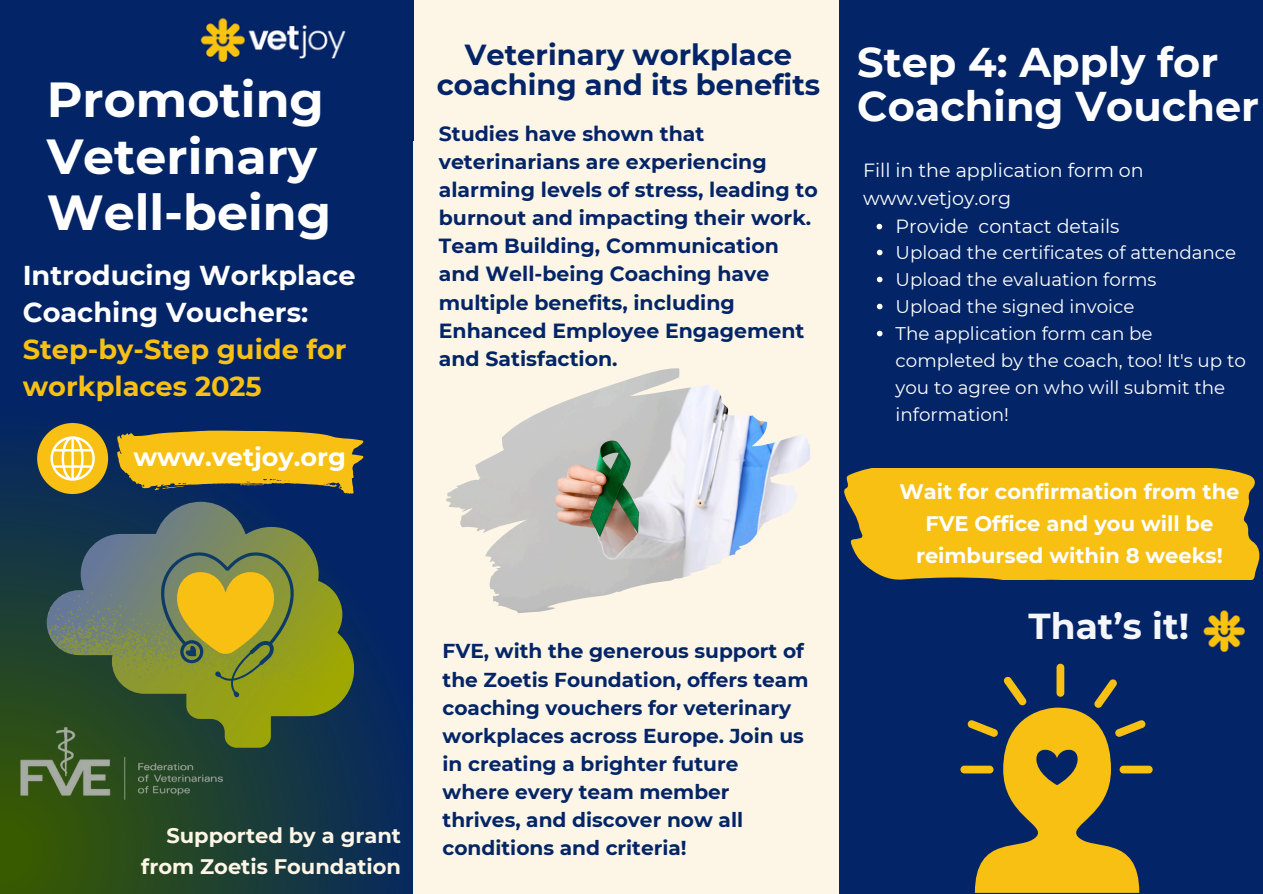
<style>
.page{position:relative;width:1263px;height:894px;background:#fff}
.page>*{position:absolute;margin:0;border:0;box-sizing:border-box;transform-origin:0 0}
.t1{font:700 49.05px/56.2px "Montserrat";color:#fff}
.t2{font:700 41.4px "Montserrat";color:#fff}
.t3{font:700 36px "Montserrat";color:#f5f6f9}
.t4{font:700 28.95px/30.3px "Montserrat";color:#032567;text-align:center}
.t5{font:700 27.3px/37.2px "Montserrat";color:#fff}
.t6{font:700 25.5px "Montserrat";color:#fff}
.t7{font:700 21px/31.5px "Montserrat";color:#fff;text-align:center}
.t8{font:700 21px/31.5px "Montserrat";color:#fdf6e6;text-align:right}
.t9{font:700 20.4px/28.2px "Montserrat";color:#032567}
.t10{font:700 20.1px/28.2px "Montserrat";color:#032567}
.t11{font:19.05px/28.2px "Montserrat";color:#fff}
.t12{font:18.3px/27px "Montserrat";color:#fff}
.s1{color:#f7c012}
</style>
<div class="page">
<div style="left:0;top:0;width:1263px;height:893px;background:#032567"></div>
<svg style="left:0;top:448px;width:403px;height:445px"></svg>
<div style="left:413px;top:0;width:425px;height:893px;background:#fdf6e6"></div>
<svg style="left:47px;top:501px;width:307px;height:225px"></svg>
<svg style="left:48px;top:592px;width:306px;height:155px;background:#5f7337"></svg>
<img style="left:446px;top:368px;width:365px;height:245px">
<div style="left:844px;top:468px;width:415px;height:111px;background:#f7c012"></div>
<div style="left:1119px;top:765px;width:34px;height:8px;background:#f7c012;border-radius:4px"></div>
<div style="left:1056px;top:663px;width:8px;height:33px;background:#f7c012;border-radius:4px"></div>
<div style="left:960px;top:765px;width:33px;height:8px;background:#f7c012;border-radius:4px"></div>
<svg style="left:967px;top:676px;width:179px;height:216px"></svg>
<svg style="left:37px;top:423px;width:71px;height:71px;background:#c4a945"></svg>
<svg style="left:117px;top:430px;width:247px;height:63px"></svg>
<img style="left:200px;top:18px;width:146px;height:44px">
<img style="left:17px;top:726px;width:211px;height:78px">
<img style="left:1203px;top:610px;width:42px;height:42px">
<svg style="left:161px;top:551px;width:133px;height:146px;background:#9f9a30"></svg>
<svg style="left:877px;top:224px;width:5px;height:5px"></svg>
<svg style="left:877px;top:249px;width:5px;height:6px"></svg>
<svg style="left:877px;top:276px;width:5px;height:6px"></svg>
<svg style="left:877px;top:303px;width:5px;height:6px"></svg>
<svg style="left:877px;top:330px;width:5px;height:6px"></svg>
<h5 class="t4" style="left:437px;top:39px;width:385px">Veterinary workplace coaching and its benefits</h5>
<p class="t9" style="left:439px;top:119px;width:380px">Studies have shown that veterinarians are experiencing alarming levels of stress, leading to burnout and impacting their work.<br>Team Building, Communication and Well-being Coaching have multiple benefits, including<br>Enhanced Employee Engagement and Satisfaction.</p>
<h5 class="t2" style="left:857px;top:37px;width:362px">Step 4: Apply for</h5>
<h1 class="t1" style="left:47px;top:71px;width:279px">Promoting</h1>
<h5 class="t2" style="left:857px;top:81px;width:403px">Coaching Voucher</h5>
<h1 class="t1" style="left:47px;top:128px;width:286px">Veterinary<br>Well-being</h1>
<h4 class="t5" style="left:23px;top:256px;width:334px">Introducing Workplace<br>Coaching Vouchers:<br><span class="s1">Step-by-Step guide for workplaces 2025</span></h4>
<p class="t11" style="left:863px;top:155px;width:282px">Fill in the application form on www.vetjoy.org</p>
<p class="t11" style="left:895px;top:212px;width:226px">Provide contact details</p>
<h5 class="t12" style="left:896px;top:238px;width:342px">Upload the certificates of attendance</h5>
<p class="t12" style="left:896px;top:265px;width:262px">Upload the evaluation forms</p>
<p class="t12" style="left:896px;top:292px;width:240px">Upload the signed invoice</p>
<p class="t12" style="left:896px;top:319px;width:352px">The application form can be completed by the coach, too! It's up to you to agree on who will submit the information!</p>
<h4 class="t6" style="left:133px;top:441px;width:214px">www.vetjoy.org</h4>
<p class="t8" style="left:141px;top:819px;width:261px">Supported by a grant from Zoetis Foundation</p>
<p class="t10" style="left:443px;top:637px;width:367px">FVE, with the generous support of the Zoetis Foundation, offers team coaching vouchers for veterinary workplaces across Europe. Join us in creating a brighter future where every team member thrives, and discover now all conditions and criteria!</p>
<h5 class="t7" style="left:899px;top:476px;width:342px">Wait for confirmation from the<br>FVE Office and you will be reimbursed within 8 weeks!</h5>
<h2 class="t3" style="left:1029px;top:604px;width:162px">That’s it!</h2>
</div>
